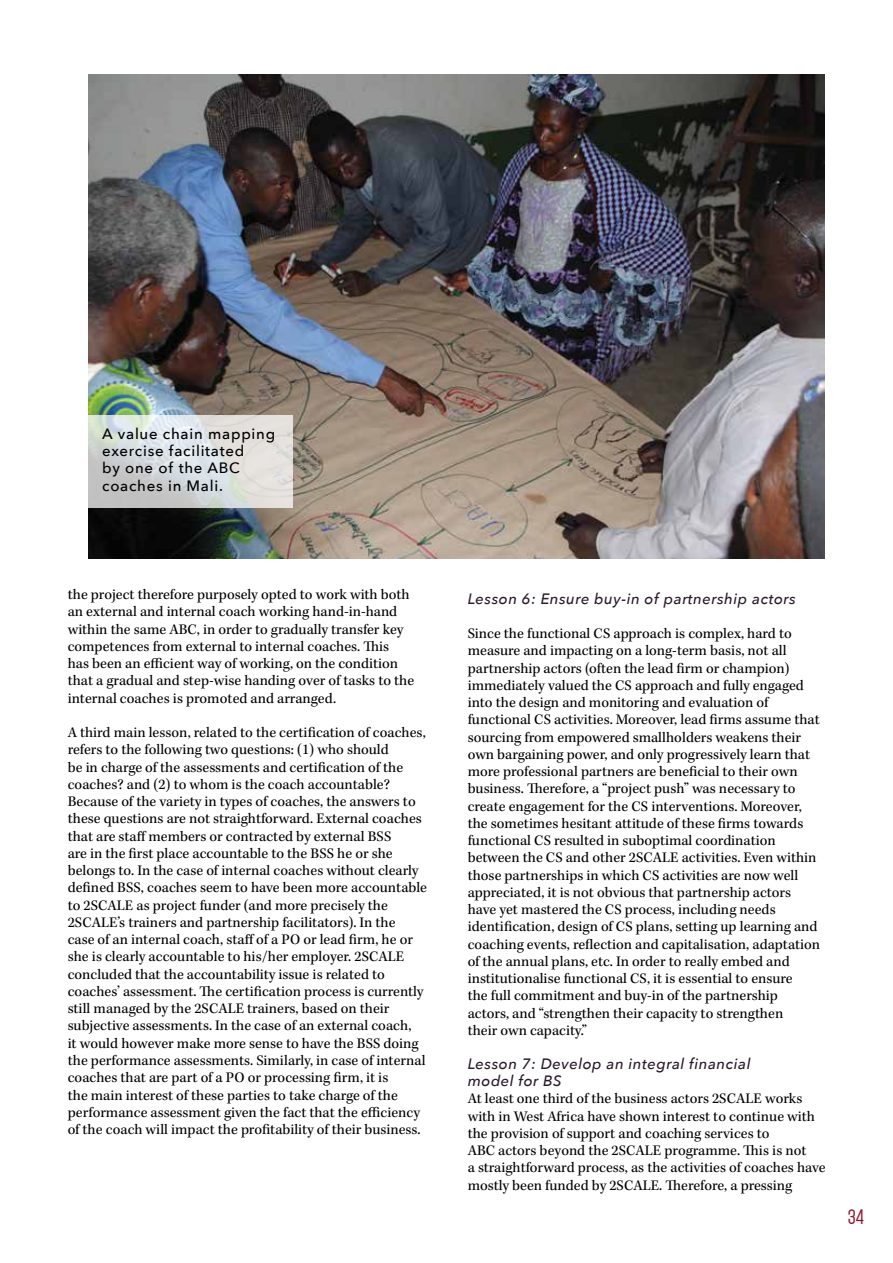
<style>
.page{position:relative;width:893px;height:1263px;background:#fff}
.page>*{position:absolute;margin:0;border:0;box-sizing:border-box;transform-origin:0 0}
.t1{font:600 18px "Mohave";color:#8f182e}
.t2{font:15px/17.2px "Kepler Std";color:#000}
.t3{font:italic 500 15px/17.2px "Avenir Next";letter-spacing:.035em;color:#291929}
.t4{font:500 15px/17.2px "Avenir Next";letter-spacing:.05em;color:#000}
</style>
<div class="page">
<img style="left:88px;top:74px;width:736px;height:485px">
<svg style="left:88px;top:415px;width:205px;height:93px"></svg>
<p class="t4" style="left:102px;top:424px;width:175px">A value chain mapping exercise facilitated<br>by one of the ABC coaches in Mali.</p>
<p class="t2" style="left:68px;top:586px;width:348px">the project therefore purposely opted to work with both an external and internal coach working hand-in-hand within the same ABC, in order to gradually transfer key competences from external to internal coaches. This has been an efficient way of working, on the condition that a gradual and step-wise handing over of tasks to the internal coaches is promoted and arranged.</p>
<p class="t2" style="left:68px;top:724px;width:361px">A third main lesson, related to the certification of coaches, refers to the following two questions: (1) who should<br>be in charge of the assessments and certification of the coaches? and (2) to whom is the coach accountable?<br>Because of the variety in types of coaches, the answers to these questions are not straightforward. External coaches that are staff members or contracted by external BSS<br>are in the first place accountable to the BSS he or she belongs to. In the case of internal coaches without clearly defined BSS, coaches seem to have been more accountable to 2SCALE as project funder (and more precisely the 2SCALE’s trainers and partnership facilitators). In the<br>case of an internal coach, staff of a PO or lead firm, he or she is clearly accountable to his/her employer. 2SCALE concluded that the accountability issue is related to coaches’ assessment. The certification process is currently still managed by the 2SCALE trainers, based on their subjective assessments. In the case of an external coach,<br>it would however make more sense to have the BSS doing the performance assessments. Similarly, in case of internal coaches that are part of a PO or processing firm, it is<br>the main interest of these parties to take charge of the performance assessment given the fact that the efficiency of the coach will impact the profitability of their business.</p>
<p class="t3" style="left:468px;top:589px;width:330px">Lesson 6: Ensure buy-in of partnership actors</p>
<p class="t2" style="left:468px;top:625px;width:354px">Since the functional CS approach is complex, hard to measure and impacting on a long-term basis, not all partnership actors (often the lead firm or champion) immediately valued the CS approach and fully engaged into the design and monitoring and evaluation of functional CS activities. Moreover, lead firms assume that sourcing from empowered smallholders weakens their own bargaining power, and only progressively learn that more professional partners are beneficial to their own business. Therefore, a “project push” was necessary to create engagement for the CS interventions. Moreover, the sometimes hesitant attitude of these firms towards functional CS resulted in suboptimal coordination between the CS and other 2SCALE activities. Even within those partnerships in which CS activities are now well appreciated, it is not obvious that partnership actors have yet mastered the CS process, including needs identification, design of CS plans, setting up learning and coaching events, reflection and capitalisation, adaptation of the annual plans, etc. In order to really embed and institutionalise functional CS, it is essential to ensure<br>the full commitment and buy-in of the partnership actors, and “strengthen their capacity to strengthen<br>their own capacity.”</p>
<p class="t3" style="left:468px;top:1054px;width:284px">Lesson 7: Develop an integral financial model for BS</p>
<p class="t2" style="left:468px;top:1090px;width:359px">At least one third of the business actors 2SCALE works with in West Africa have shown interest to continue with the provision of support and coaching services to<br>ABC actors beyond the 2SCALE programme. This is not<br>a straightforward process, as the activities of coaches have mostly been funded by 2SCALE. Therefore, a pressing</p>
<p class="t1" style="left:848px;top:1206px;width:18px">34</p>
</div>
